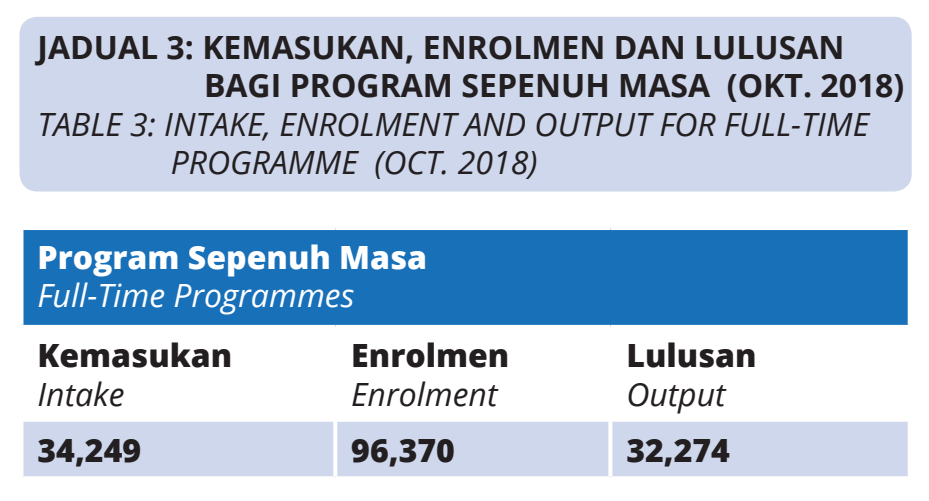
<style>
.page{position:relative;width:929px;height:501px;background:#fff}
.page>*{position:absolute;margin:0;border:0;box-sizing:border-box;transform-origin:0 0}
.t1{font:italic 32px/38.4px "Open Sans";color:#231f20}
.t2{font:700 32px/38.4px "Open Sans";color:#231f20}
.t3{font:800 32px "Open Sans";color:#231f20}
.t4{font:italic 32px "Open Sans";color:#fff}
.t5{font:800 32px "Open Sans";color:#fff}
</style>
<div class="page">
<div style="left:19px;top:17px;width:892px;height:174px;background:#ced7ec;border-radius:18px"></div>
<div style="left:21px;top:228px;width:888px;height:99px;background:#1870b9"></div>
<div style="left:23px;top:422px;width:884px;height:54px;background:#ced7ec"></div>
<svg style="left:907px;top:230px;width:3px;height:95px"></svg>
<hr style="left:19px;top:226px;width:316px;height:4px;background:#fff">
<hr style="left:335px;top:226px;width:275px;height:4px;background:#fff">
<hr style="left:610px;top:226px;width:301px;height:4px;background:#fff">
<hr style="left:19px;top:230px;width:4px;height:95px;background:#fff">
<hr style="left:19px;top:325px;width:316px;height:4px;background:#fff">
<hr style="left:335px;top:325px;width:275px;height:4px;background:#fff">
<hr style="left:610px;top:325px;width:301px;height:4px;background:#fff">
<svg style="left:333px;top:422px;width:4px;height:54px"></svg>
<svg style="left:608px;top:422px;width:4px;height:54px"></svg>
<svg style="left:907px;top:422px;width:1px;height:54px"></svg>
<svg style="left:23px;top:476px;width:311px;height:1px"></svg>
<svg style="left:335px;top:476px;width:274px;height:2px"></svg>
<svg style="left:610px;top:476px;width:298px;height:2px"></svg>
<p class="t2" style="left:204px;top:27px;width:701px;text-indent:-166px">JADUAL 3: KEMASUKAN, ENROLMEN DAN LULUSAN<br>BAGI PROGRAM SEPENUH MASA (OKT. 2018)</p>
<p class="t1" style="left:171px;top:104px;width:699px;text-indent:-133px">TABLE 3: INTAKE, ENROLMENT AND OUTPUT FOR FULL-TIME<br>PROGRAMME (OCT. 2018)</p>
<p class="t5" style="left:37px;top:233px;width:391px">Program Sepenuh Masa</p>
<p class="t4" style="left:37px;top:273px;width:318px">Full-Time Programmes</p>
<p class="t3" style="left:37px;top:331px;width:196px">Kemasukan</p>
<p class="t1" style="left:37px;top:374px;width:89px">Intake</p>
<p class="t3" style="left:351px;top:331px;width:159px">Enrolmen</p>
<p class="t1" style="left:351px;top:374px;width:148px">Enrolment</p>
<p class="t3" style="left:626px;top:331px;width:132px">Lulusan</p>
<p class="t1" style="left:626px;top:374px;width:101px">Output</p>
<p class="t3" style="left:37px;top:426px;width:105px">34,249</p>
<p class="t3" style="left:351px;top:426px;width:105px">96,370</p>
<p class="t3" style="left:626px;top:426px;width:105px">32,274</p>
</div>
